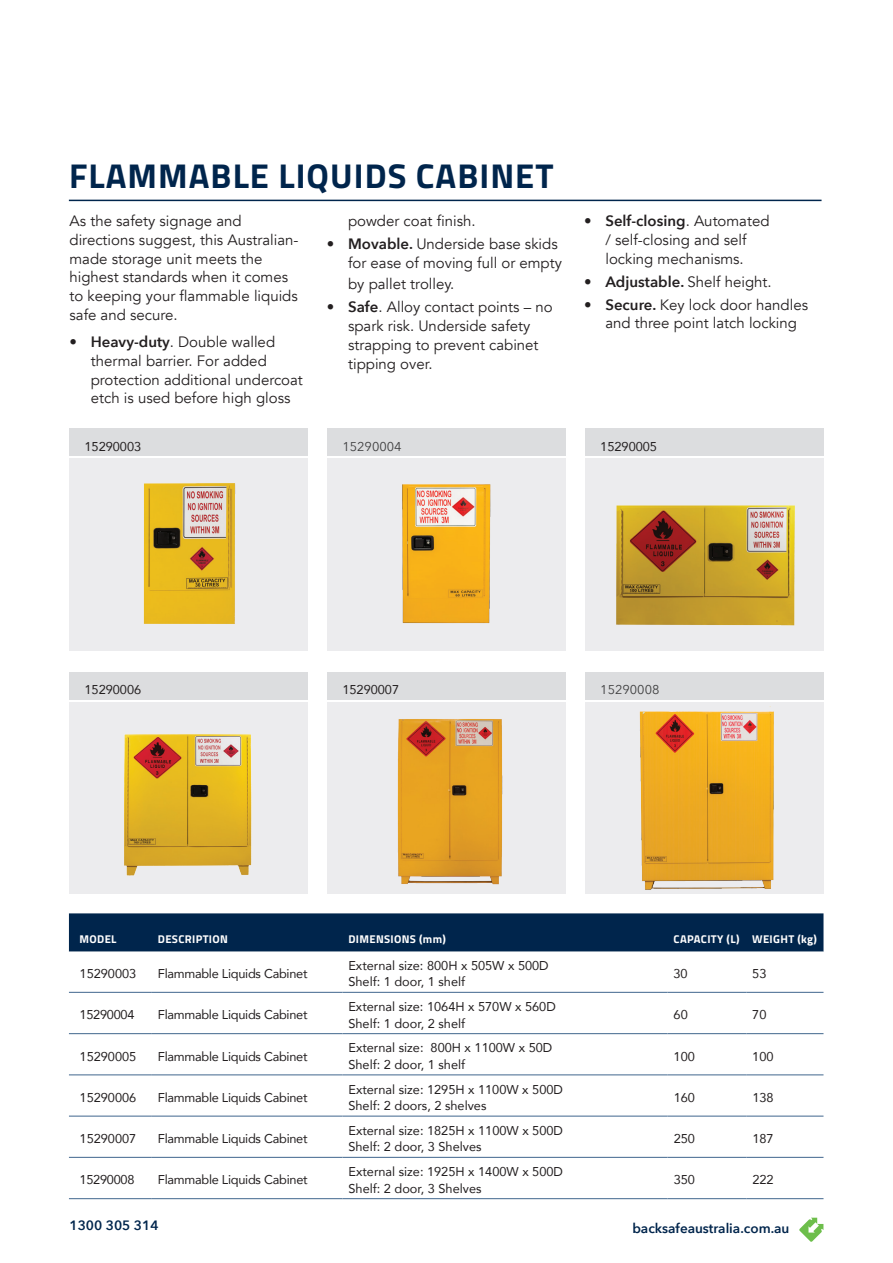
<style>
.page{position:relative;width:893px;height:1263px;background:#fff}
.page>*{position:absolute;margin:0;border:0;box-sizing:border-box;transform-origin:0 0}
.t1{font:700 34.5px "Titillium";letter-spacing:.03em;color:#00254c}
.t2{font:15px/18.8px "Avenir";color:#231f20}
.t3{font:600 15px "Avenir Next";color:#231f20}
.t4{font:600 13.5px "Avenir Next";color:#00254c}
.t5{font:12.75px/16.5px "Avenir";color:#231f20}
.t6{font:12.75px "Avenir";letter-spacing:-.02em;color:#231f20}
.t7{font:12.75px "Avenir Next";color:#3e3e3f}
.t8{font:700 11.25px "Titillium";letter-spacing:.03em;color:#fff}
.s1{font-family:"Avenir Next";font-weight:600}
.s2{font-family:"Avenir";font-weight:400}
</style>
<div class="page">
<svg style="left:799px;top:1218px;width:24px;height:24px"></svg>
<div style="left:69px;top:913px;width:754px;height:39px;background:#00254c"></div>
<svg style="left:69px;top:991px;width:754px;height:44px"></svg>
<svg style="left:69px;top:1075px;width:754px;height:82px"></svg>
<hr style="left:69px;top:992px;width:83px;height:1px;background:#55779a">
<hr style="left:152px;top:992px;width:190px;height:1px;background:#55779a">
<hr style="left:342px;top:992px;width:326px;height:1px;background:#55779a">
<hr style="left:668px;top:992px;width:78px;height:1px;background:#55779a">
<hr style="left:746px;top:992px;width:77px;height:1px;background:#55779a">
<hr style="left:69px;top:1033px;width:83px;height:1px;background:#55779a">
<hr style="left:152px;top:1033px;width:190px;height:1px;background:#55779a">
<hr style="left:342px;top:1033px;width:326px;height:1px;background:#55779a">
<hr style="left:668px;top:1033px;width:78px;height:1px;background:#55779a">
<hr style="left:746px;top:1033px;width:77px;height:1px;background:#55779a">
<hr style="left:69px;top:1074px;width:83px;height:1px;background:#55779a">
<hr style="left:152px;top:1074px;width:190px;height:1px;background:#55779a">
<hr style="left:342px;top:1074px;width:326px;height:1px;background:#55779a">
<hr style="left:668px;top:1074px;width:78px;height:1px;background:#55779a">
<hr style="left:746px;top:1074px;width:77px;height:1px;background:#55779a">
<hr style="left:69px;top:1115px;width:83px;height:2px;background:#55779a">
<hr style="left:152px;top:1115px;width:190px;height:2px;background:#55779a">
<hr style="left:342px;top:1115px;width:326px;height:2px;background:#55779a">
<hr style="left:668px;top:1115px;width:78px;height:2px;background:#55779a">
<hr style="left:746px;top:1115px;width:77px;height:2px;background:#55779a">
<hr style="left:69px;top:1157px;width:83px;height:1px;background:#55779a">
<hr style="left:152px;top:1157px;width:190px;height:1px;background:#55779a">
<hr style="left:342px;top:1157px;width:326px;height:1px;background:#55779a">
<hr style="left:668px;top:1157px;width:78px;height:1px;background:#55779a">
<hr style="left:746px;top:1157px;width:77px;height:1px;background:#55779a">
<hr style="left:69px;top:1198px;width:83px;height:1px;background:#55779a">
<hr style="left:152px;top:1198px;width:190px;height:1px;background:#55779a">
<hr style="left:342px;top:1198px;width:326px;height:1px;background:#55779a">
<hr style="left:668px;top:1198px;width:78px;height:1px;background:#55779a">
<hr style="left:746px;top:1198px;width:77px;height:1px;background:#55779a">
<div style="left:70px;top:428px;width:238px;height:28px;background:#dcdddf"></div>
<div style="left:70px;top:458px;width:238px;height:193px;background:#ececee"></div>
<img style="left:143px;top:483px;width:93px;height:141px">
<div style="left:327px;top:428px;width:239px;height:28px;background:#dcdddf"></div>
<div style="left:327px;top:458px;width:239px;height:193px;background:#ececee"></div>
<img style="left:402px;top:484px;width:89px;height:140px">
<div style="left:585px;top:428px;width:238px;height:28px;background:#dcdddf"></div>
<div style="left:585px;top:458px;width:238px;height:193px;background:#ececee"></div>
<img style="left:616px;top:505px;width:179px;height:121px">
<div style="left:70px;top:672px;width:238px;height:28px;background:#dcdddf"></div>
<div style="left:70px;top:702px;width:238px;height:191px;background:#ececee"></div>
<img style="left:124px;top:734px;width:128px;height:142px">
<div style="left:327px;top:672px;width:239px;height:28px;background:#dcdddf"></div>
<div style="left:327px;top:702px;width:239px;height:191px;background:#ececee"></div>
<img style="left:397px;top:719px;width:106px;height:166px">
<div style="left:585px;top:672px;width:238px;height:28px;background:#dcdddf"></div>
<div style="left:585px;top:702px;width:238px;height:191px;background:#ececee"></div>
<img style="left:639px;top:706px;width:135px;height:184px">
<hr style="left:69px;top:200px;width:752px;height:1px;background:#00254c">
<h1 class="t1" style="left:69px;top:149px;width:486px">FLAMMABLE LIQUIDS CABINET</h1>
<p class="t2" style="left:70px;top:212px;width:231px">As the safety signage and directions suggest, this Australian&shy;made storage unit meets the highest standards when it comes to keeping your flammable liquids safe and secure.</p>
<p class="t2" style="left:91px;top:333px;width:214px;text-indent:-21px"><span class="s1">• Heavy-duty</span>. Double walled thermal barrier. For added protection additional undercoat etch is used before high gloss</p>
<p class="t2" style="left:348px;top:212px;width:129px">powder coat finish.</p>
<p class="t2" style="left:327px;top:235px;width:237px;text-align:right"><span class="s1">• Movable.</span> Underside base skids for ease of moving full or empty</p>
<p class="t2" style="left:348px;top:275px;width:108px">by pallet trolley.</p>
<p class="t2" style="left:348px;top:298px;width:206px;text-indent:-21px"><span class="s1">• Safe</span>. Alloy contact points – no spark risk. Underside safety strapping to prevent cabinet tipping over.</p>
<p class="t3" style="left:584px;top:208px;width:187px">• Self-closing<span class="s2">. Automated</span></p>
<p class="t2" style="left:605px;top:230px;width:143px">/ self-closing and self locking mechanisms.</p>
<p class="t3" style="left:584px;top:268px;width:189px">• Adjustable. <span class="s2">Shelf height.</span></p>
<p class="t2" style="left:605px;top:295px;width:204px;text-indent:-21px"><span class="s1">• Secure.</span> Key lock door handles and three point latch locking</p>
<p class="t5" style="left:85px;top:437px;width:58px">15290003</p>
<p class="t7" style="left:342px;top:435px;width:61px">15290004</p>
<p class="t5" style="left:600px;top:437px;width:58px">15290005</p>
<p class="t5" style="left:85px;top:681px;width:58px">15290006</p>
<p class="t5" style="left:342px;top:681px;width:58px">15290007</p>
<p class="t7" style="left:600px;top:679px;width:61px">15290008</p>
<p class="t8" style="left:80px;top:931px;width:39px">MODEL</p>
<p class="t8" style="left:158px;top:931px;width:72px">DESCRIPTION</p>
<p class="t8" style="left:348px;top:931px;width:99px">DIMENSIONS (mm)</p>
<p class="t8" style="left:674px;top:931px;width:145px">CAPACITY (L) WEIGHT (kg)</p>
<p class="t5" style="left:80px;top:965px;width:58px">15290003</p>
<p class="t6" style="left:158px;top:963px;width:151px">Flammable Liquids Cabinet</p>
<p class="t5" style="left:348px;top:957px;width:202px">External size: 800H x 505W x 500D<br>Shelf: 1 door, 1 shelf</p>
<p class="t5" style="left:674px;top:965px;width:15px">30</p>
<p class="t5" style="left:752px;top:965px;width:16px">53</p>
<p class="t6" style="left:80px;top:1005px;width:56px">15290004</p>
<p class="t6" style="left:158px;top:1005px;width:151px">Flammable Liquids Cabinet</p>
<p class="t5" style="left:348px;top:998px;width:209px">External size: 1064H x 570W x 560D<br>Shelf: 1 door, 2 shelf</p>
<p class="t5" style="left:674px;top:1006px;width:16px">60</p>
<p class="t5" style="left:752px;top:1006px;width:16px">70</p>
<p class="t5" style="left:80px;top:1047px;width:58px">15290005</p>
<p class="t6" style="left:158px;top:1046px;width:151px">Flammable Liquids Cabinet</p>
<p class="t5" style="left:348px;top:1039px;width:205px">External size: 800H x 1100W x 50D<br>Shelf: 2 door, 1 shelf</p>
<p class="t5" style="left:674px;top:1047px;width:23px">100</p>
<p class="t5" style="left:752px;top:1047px;width:23px">100</p>
<p class="t5" style="left:80px;top:1089px;width:58px">15290006</p>
<p class="t6" style="left:158px;top:1087px;width:151px">Flammable Liquids Cabinet</p>
<p class="t5" style="left:348px;top:1080px;width:216px">External size: 1295H x 1100W x 500D<br>Shelf: 2 doors, 2 shelves</p>
<p class="t5" style="left:674px;top:1089px;width:23px">160</p>
<p class="t5" style="left:752px;top:1089px;width:23px">138</p>
<p class="t5" style="left:80px;top:1130px;width:58px">15290007</p>
<p class="t6" style="left:158px;top:1128px;width:151px">Flammable Liquids Cabinet</p>
<p class="t5" style="left:348px;top:1122px;width:216px">External size: 1825H x 1100W x 500D<br>Shelf: 2 door, 3 Shelves</p>
<p class="t5" style="left:674px;top:1130px;width:23px">250</p>
<p class="t5" style="left:752px;top:1130px;width:23px">187</p>
<p class="t6" style="left:80px;top:1170px;width:56px">15290008</p>
<p class="t6" style="left:158px;top:1170px;width:151px">Flammable Liquids Cabinet</p>
<p class="t5" style="left:348px;top:1163px;width:216px">External size: 1925H x 1400W x 500D<br>Shelf: 2 door, 3 Shelves</p>
<p class="t5" style="left:674px;top:1171px;width:23px">350</p>
<p class="t5" style="left:752px;top:1171px;width:23px">222</p>
<p class="t4" style="left:70px;top:1214px;width:91px">1300 305 314</p>
<p class="t4" style="left:632px;top:1217px;width:159px">backsafeaustralia.com.au</p>
</div>
